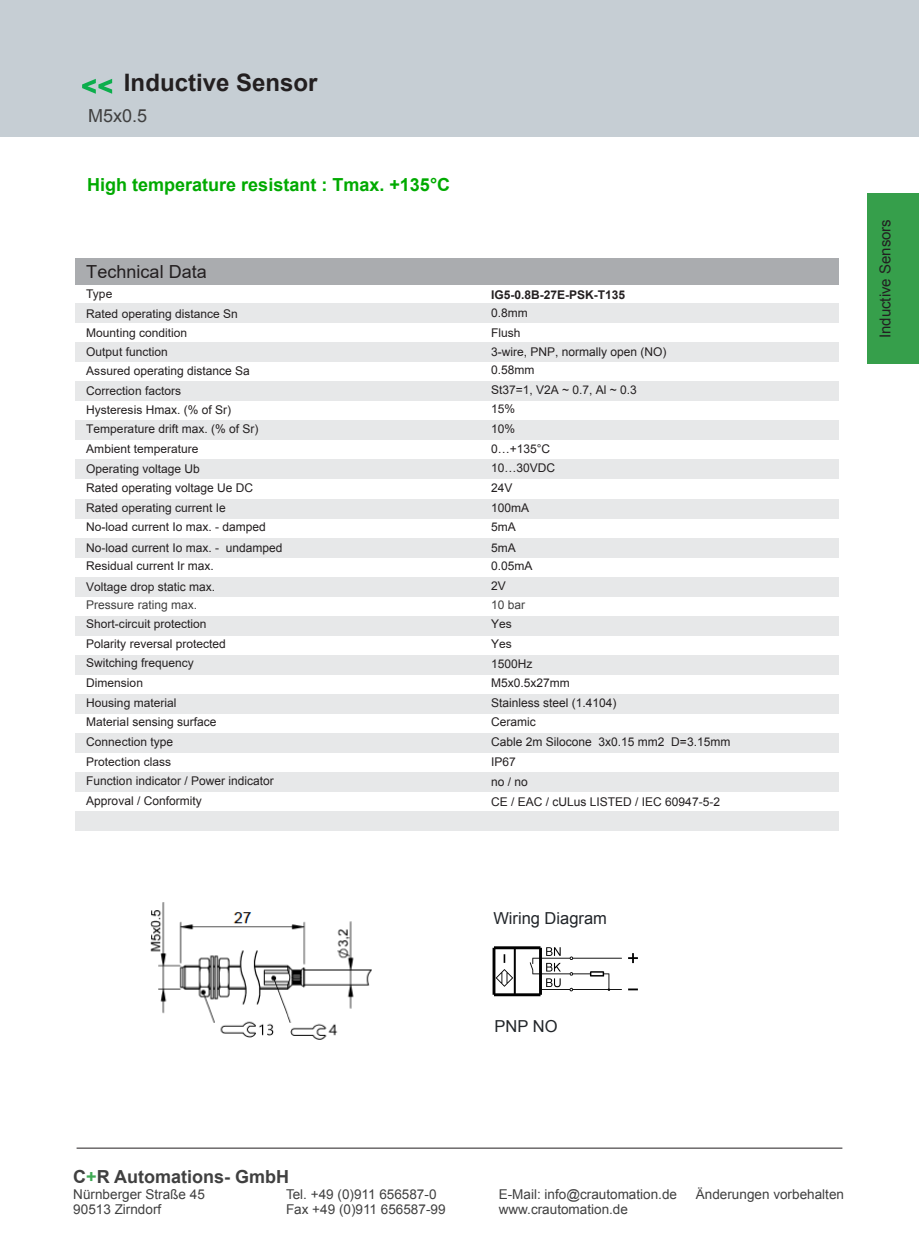
<style>
.page{position:relative;width:919px;height:1238px;background:#fff}
.page>*{position:absolute;margin:0;border:0;box-sizing:border-box;transform-origin:0 0}
.t1{font:700 24px "Arial";color:#231f20}
.t2{font:700 18px "Arial";color:#0a0}
.t3{font:700 18px "Arial";color:#404040}
.t4{font:18px "Arial";color:#231f20}
.t5{font:18px "Arial";color:#404040}
.t6{font:16.5px "Arial";color:#212529}
.t7{font:15px "Arial";color:#221f21}
.t8{font:13.5px "Arial";color:#404040}
.t9{font:12px/19.5px "Arial";color:#231f20}
.t10{font:12px/19.5px "Arial";color:#231f20}
.t11{font:12px "Arial";color:#404040}
.t12{font:700 12px "Arial";color:#231f20}
.s1{font-style:inherit}
.s2{color:#40aa55}
</style>
<div class="page">
<hr style="left:77px;top:1147px;width:765px;height:1px;background:#231f20">
<div style="left:867px;top:193px;width:51px;height:171px;background:#369f4b"></div>
<div style="left:75px;top:772px;width:763px;height:19px;background:#e7e8e9"></div>
<div style="left:75px;top:811px;width:763px;height:20px;background:#e7e8e9"></div>
<div style="left:75px;top:733px;width:763px;height:19px;background:#e7e8e9"></div>
<div style="left:0;top:0;width:918px;height:136px;background:#c6ced4"></div>
<svg style="left:82px;top:79px;width:30px;height:15px"></svg>
<div style="left:75px;top:303px;width:763px;height:19px;background:#e7e8e9"></div>
<div style="left:75px;top:342px;width:763px;height:19px;background:#e7e8e9"></div>
<div style="left:75px;top:381px;width:763px;height:20px;background:#e7e8e9"></div>
<div style="left:75px;top:420px;width:763px;height:20px;background:#e7e8e9"></div>
<div style="left:75px;top:460px;width:763px;height:19px;background:#e7e8e9"></div>
<div style="left:75px;top:499px;width:763px;height:19px;background:#e7e8e9"></div>
<div style="left:75px;top:538px;width:763px;height:19px;background:#e7e8e9"></div>
<div style="left:75px;top:577px;width:763px;height:19px;background:#e7e8e9"></div>
<div style="left:75px;top:616px;width:763px;height:19px;background:#e7e8e9"></div>
<div style="left:75px;top:655px;width:763px;height:19px;background:#e7e8e9"></div>
<div style="left:75px;top:694px;width:763px;height:19px;background:#e7e8e9"></div>
<div style="left:75px;top:258px;width:763px;height:27px;background:#aaacaf"></div>
<img style="left:493px;top:946px;width:145px;height:50px">
<img style="left:150px;top:902px;width:222px;height:138px">
<h1 class="t1" style="left:124px;top:69px;width:195px">Inductive Sensor</h1>
<h2 class="t5" style="left:88px;top:104px;width:61px">M5x0.5</h2>
<h2 class="t2" style="left:87px;top:173px;width:364px">High temperature resistant : Tmax. +135°C</h2>
<h2 class="t4" style="left:86px;top:259px;width:122px">Technical Data</h2>
<p class="t9" style="left:86px;top:284px;width:28px">Type</p>
<p class="t9" style="left:86px;top:323px;width:102px">Mounting condition</p>
<p class="t9" style="left:86px;top:361px;width:165px">Assured <span class="s1">operating distance Sa<br></span>Correction factors</p>
<p class="t9" style="left:86px;top:419px;width:174px">Temperatur<span class="s1">e</span> drift <span class="s1">max. (% of Sr)</span></p>
<p class="t9" style="left:86px;top:304px;width:153px">Rated operating distance Sn</p>
<p class="t9" style="left:86px;top:342px;width:83px">Output function</p>
<p class="t10" style="left:86px;top:400px;width:146px"><span class="s1">Hysteresis</span> Hmax. (% of Sr)</p>
<p class="t9" style="left:86px;top:439px;width:181px">Ambient temperature<br>Operating voltage <span class="s1">Ub<br></span>R<span class="s1">ated operating voltage Ue DC<br>Rated</span> operat<span class="s1">ing</span> current <span class="s1">Ie<br></span>No-load current <span class="s1">Io max. - damped</span></p>
<p class="t9" style="left:86px;top:556px;width:129px">Residual current <span class="s1">Ir max.</span></p>
<p class="t11" style="left:86px;top:597px;width:112px">Pressure rating max.</p>
<p class="t9" style="left:86px;top:614px;width:141px">Short-circuit protection<br><span class="s1">Polarity r</span>evers<span class="s1">al</span> protec<span class="s1">ted</span></p>
<p class="t10" style="left:86px;top:538px;width:198px">No-load current Io max. - undamped</p>
<p class="t9" style="left:86px;top:576px;width:130px">Voltage drop <span class="s1">static max.</span></p>
<p class="t9" style="left:86px;top:653px;width:132px">Switching frequency<br>Dimension<br>Housing material<br>Material <span class="s1">sensing surface<br></span>Connection <span class="s1">type<br></span>Protection class</p>
<p class="t10" style="left:86px;top:770px;width:189px;line-height:20.5px">Function indicator / Power indicator<br>Approval / Conformity</p>
<p class="t12" style="left:491px;top:286px;width:136px">IG5-0.8B-27E-PSK-T135</p>
<p class="t9" style="left:491px;top:322px;width:31px">Flush</p>
<p class="t9" style="left:491px;top:360px;width:147px">0<span class="s1">.5</span>8mm<br>St37=1, V2A ~ 0.7, Al ~ 0.3</p>
<p class="t9" style="left:491px;top:418px;width:26px">10%</p>
<p class="t10" style="left:491px;top:303px;width:38px">0.8<span class="s1">mm</span></p>
<p class="t10" style="left:491px;top:342px;width:177px"><span class="s1">3-wire,</span> PNP, normally open (<span class="s1">NO</span>)</p>
<p class="t9" style="left:491px;top:399px;width:26px">15%</p>
<p class="t9" style="left:491px;top:438px;width:66px"><span class="s1">0</span>…+<span class="s1">135</span>°C<br>10…30VDC</p>
<p class="t9" style="left:491px;top:478px;width:40px"><span class="s1">24V<br>1</span>00mA<br><span class="s1">5</span>mA</p>
<p class="t9" style="left:491px;top:555px;width:43px">0.<span class="s1">05</span>mA</p>
<p class="t11" style="left:491px;top:596px;width:36px">10 bar</p>
<p class="t9" style="left:491px;top:614px;width:22px">Yes<br>Yes</p>
<p class="t9" style="left:491px;top:537px;width:26px"><span class="s1">5</span>mA</p>
<p class="t9" style="left:491px;top:576px;width:16px">2V</p>
<p class="t10" style="left:491px;top:653px;width:241px"><span class="s1">1</span>5<span class="s1">00Hz<br></span>M5x0.5x27<span class="s1">mm<br></span>Stainless steel (1.4104)<br>Ceramic<br>Cable 2m Silocone 3x0.15 mm2 D=3.15mm</p>
<p class="t9" style="left:491px;top:752px;width:26px">IP67</p>
<p class="t10" style="left:491px;top:792px;width:230px">CE / EAC / cULus LISTED / IEC 60947-5-2</p>
<p class="t10" style="left:491px;top:771px;width:38px">no / no</p>
<h3 class="t6" style="left:493px;top:907px;width:115px">Wiring Diagram</h3>
<h3 class="t6" style="left:494px;top:1014px;width:65px">PNP NO</h3>
<p class="t7" style="left:879px;top:338px;width:121px;rotate:-90deg">Inductive Sensors</p>
<h2 class="t3" style="left:73px;top:1166px;width:217px">C<span class="s2">+</span>R Automations- GmbH</h2>
<p class="t8" style="left:73px;top:1186px;width:133px">Nürnberger Straße 45</p>
<p class="t8" style="left:286px;top:1186px;width:152px">Tel. +49 (0)911 656587-0</p>
<p class="t8" style="left:498px;top:1186px;width:180px">E-Mail: info@crautomation.de</p>
<p class="t8" style="left:695px;top:1186px;width:150px"><span class="s1">Ä</span>nderungen vorbehalten</p>
<p class="t8" style="left:73px;top:1201px;width:89px">90513 Zirndorf</p>
<p class="t8" style="left:286px;top:1201px;width:161px">Fax +49 (0)911 656587-99</p>
<p class="t8" style="left:498px;top:1201px;width:131px">www.crautomation.<span class="s1">de</span></p>
</div>
